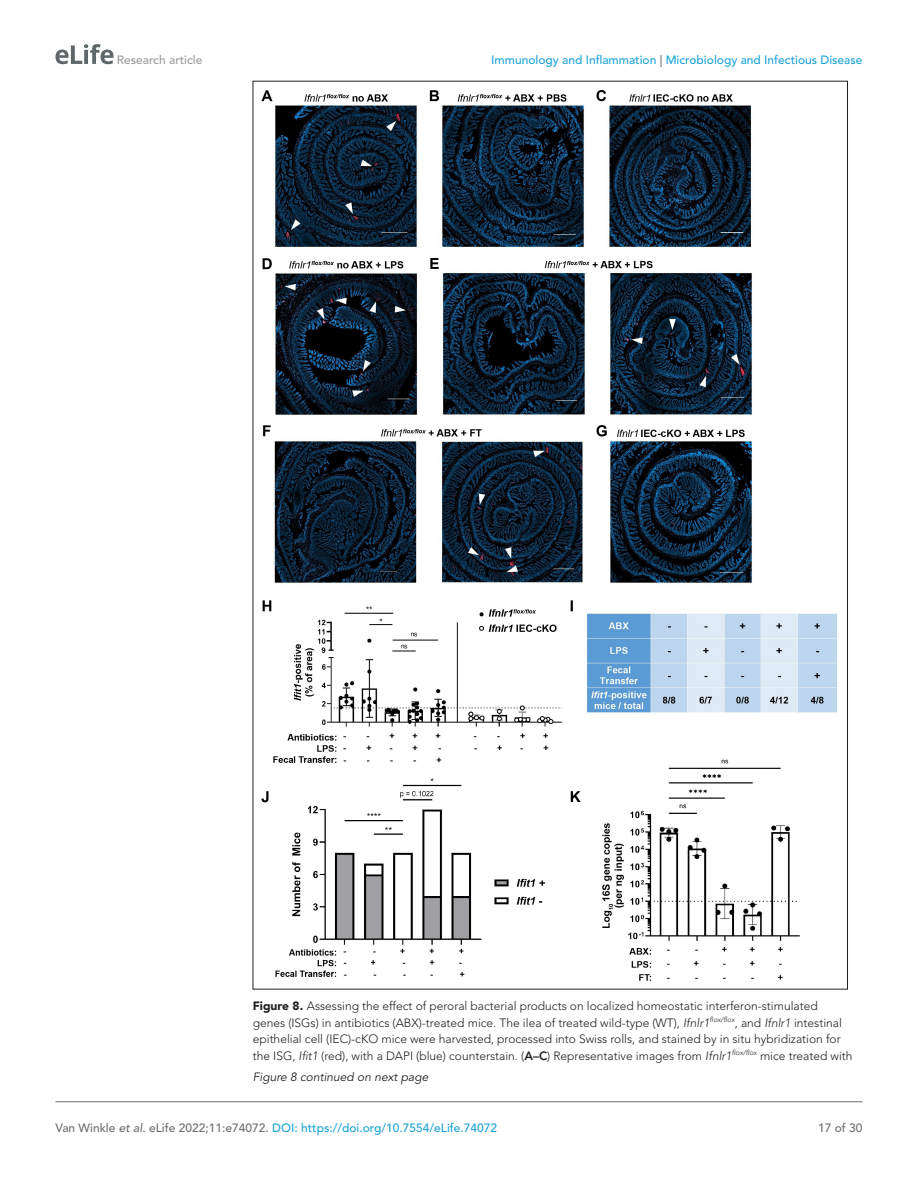
<style>
.page{position:relative;width:918px;height:1188px;background:#fff}
.page>*{position:absolute;margin:0;border:0;box-sizing:border-box;transform-origin:0 0}
.t1{font:300 12px/16.5px "Avenir LT Std";color:#231f20}
.t2{font:500 12px "Avenir LT Std";color:#1ea4d7}
.t3{font:italic 12px "Avenir LT Std";color:#231f20}
.t4{font:500 12px "Avenir LT Std";color:#9a9a9a}
.t5{font:500 12px "Avenir LT Std";color:#6e6e70}
.s1{color:#6e6e70}
.s2{font-weight:900}
.s3{font-style:italic}
.s4{font-weight:800}
.s5{font-style:italic;color:#6e6e70}
</style>
<div class="page">
<svg style="left:55px;top:44px;width:59px;height:20px"></svg>
<hr style="left:56px;top:1101px;width:806px;height:1px;background:#6e6e70">
<img style="left:262px;top:90px;width:575px;height:890px">
<p class="t4" style="left:117px;top:53px;width:87px">Research article</p>
<p class="t2" style="left:491px;top:53px;width:373px">Immunology and Inflammation <span class="s1">|</span> Microbiology and Infectious Disease</p>
<p class="t1" style="left:253px;top:998px;width:601px"><span class="s2">Figure 8.</span> Assessing the effect of peroral bacterial products on localized homeostatic interferon-stimulated genes (ISGs) in antibiotics (ABX)-treated mice. The ilea of treated wild-type (WT), <span class="s3">Ifnlr1</span><sup>flox/flox</sup>, and <span class="s3">Ifnlr1</span> intestinal epithelial cell (IEC)-cKO mice were harvested, processed into Swiss rolls, and stained by in situ hybridization for the ISG, <span class="s3">Ifit1</span> (red), with a DAPI (blue) counterstain. (<span class="s4">A–C</span>) Representative images from <span class="s3">Ifnlr1</span><sup>flox/flox</sup> mice treated with</p>
<p class="t3" style="left:253px;top:1070px;width:177px">Figure 8 continued on next page</p>
<p class="t2" style="left:56px;top:1121px;width:443px"><span class="s1">Van Winkle</span> <span class="s5">et al</span><span class="s1">. eLife 2022;11:e74072.</span> DOI: https://doi.org/10.7554/eLife.74072</p>
<p class="t5" style="left:818px;top:1121px;width:46px">17 of 30</p>
</div>
